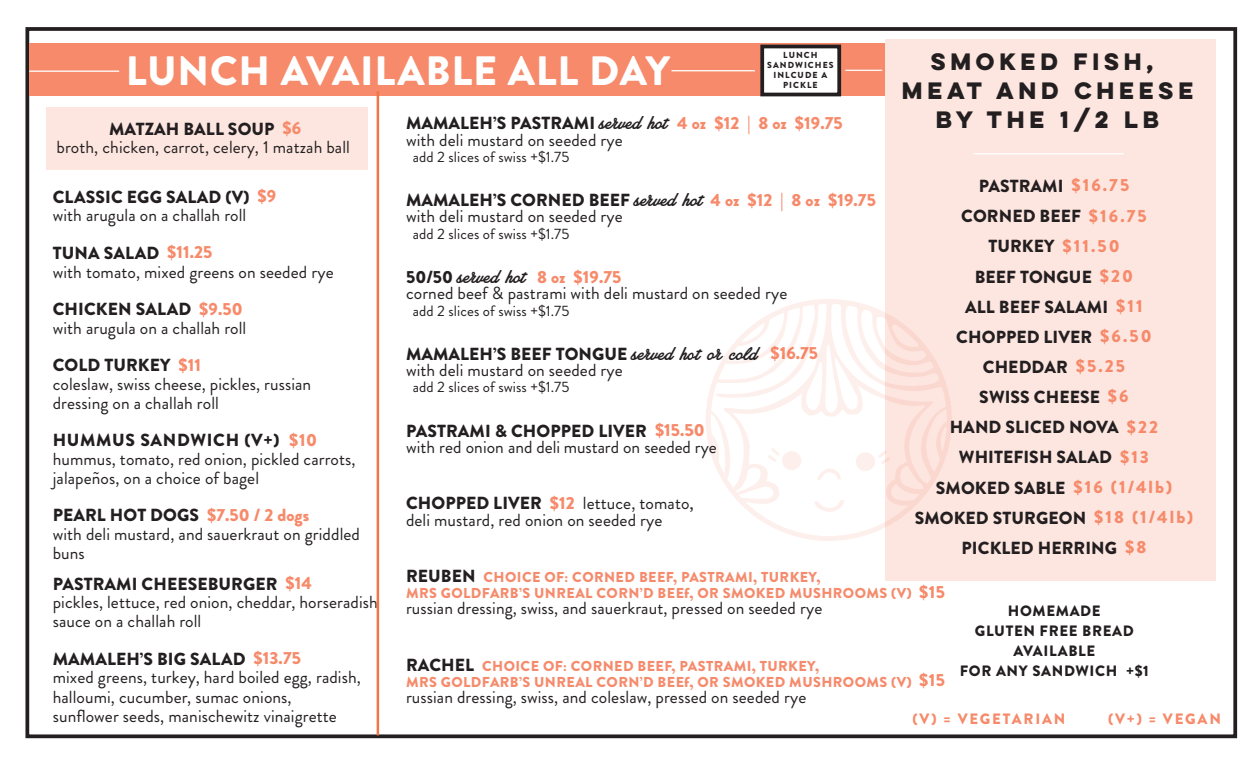
<style>
.page{position:relative;width:1260px;height:765px;background:#fff}
.page>*{position:absolute;margin:0;border:0;box-sizing:border-box;transform-origin:0 0}
.t1{font:900 41px "Brandon Grotesque";letter-spacing:.02em;color:#fff}
.t2{font:25px "Amplify Personal Use Only";letter-spacing:.005em;color:#231f20}
.t3{font:700 21.25px/28.8px "Lulo Clean One";color:#231f20;text-align:center}
.t4{font:17.5px/18.8px "Brandon Grotesque";letter-spacing:.005em;color:#231f20}
.t5{font:900 17.5px/30.1px "Brandon Grotesque";letter-spacing:.005em;color:#231f20;text-align:center}
.t6{font:15px "Brandon Grotesque";letter-spacing:.005em;color:#231f20}
.t7{font:900 15px/20px "Brandon Grotesque";letter-spacing:.045em;color:#231f20;text-align:center}
.t8{font:900 15px "Brandon Grotesque";letter-spacing:.12em;color:#f68a6a}
.t9{font:900 14.38px/16.2px "Brandon Grotesque";letter-spacing:.03em;color:#f58b6c}
.t10{font:900 8.75px/10px "Brandon Grotesque";letter-spacing:.12em;color:#231f20;text-align:center}
.s1{font-weight:900}
.s2{font-family:"Amplify Personal Use Only";font-size:25px}
.s3{font-weight:900;color:#f68a6a}
.s4{font-family:"Brandon Grotesque";font-weight:900;font-size:17.5px}
.s5{font-family:"Brandon Grotesque";font-weight:900;font-size:17.5px;color:#f68a6a}
.s6{font-size:17.5px;color:#231f20}
.s7{font-size:17.5px;color:#f68a6a}
.s8{color:#f68a6a}
</style>
<div class="page">
<div style="left:25px;top:27px;width:1212px;height:711px;background:#fff;border:4px solid #231f20"></div>
<div style="left:885px;top:39px;width:331px;height:542px;background:#fde6e0"></div>
<div style="left:29px;top:44px;width:856px;height:52px;background:#f68a6a"></div>
<hr style="left:29px;top:71px;width:90px;height:1px;background:#fff">
<hr style="left:672px;top:70px;width:83px;height:1px;background:#fff">
<svg style="left:706px;top:299px;width:246px;height:242px"></svg>
<svg style="left:817px;top:468px;width:24px;height:12px"></svg>
<div style="left:782px;top:451px;width:19px;height:19px;background:#fdefeb;border-radius:50%"></div>
<div style="left:856px;top:452px;width:19px;height:19px;background:#fdefeb;border-radius:50%"></div>
<svg style="left:814px;top:500px;width:30px;height:13px"></svg>
<svg style="left:878px;top:450px;width:12px;height:15px"></svg>
<svg style="left:768px;top:448px;width:12px;height:14px"></svg>
<hr style="left:973px;top:153px;width:151px;height:1px;background:#fff">
<hr style="left:377px;top:91px;width:2px;height:644px;background:#f37648">
<div style="left:46px;top:108px;width:321px;height:62px;background:#fde6e0"></div>
<div style="left:760px;top:45px;width:81px;height:51px;background:#fff;border:4px solid #231f20"></div>
<hr style="left:845px;top:70px;width:37px;height:1px;background:#fff">
<p class="t10" style="left:767px;top:51px;width:68px">LUNCH<br>SANDWICHES<br>INLCUDE A<br>PICKLE</p>
<p class="t3" style="left:902px;top:47px;width:298px">SMOKED FISH,<br>MEAT and CHEESE<br>BY THE 1/2 LB</p>
<h1 class="t1" style="left:126px;top:42px;width:546px">LUNCH AVAILABLE ALL DAY</h1>
<p class="t4" style="left:406px;top:115px;width:438px;line-height:16.2px"><span class="s1">MAMALEH’S PASTRAMI</span> <span class="s2">served hot</span> <span class="s3">4 oz $12 | 8 oz $19.75 </span>with deli mustard on seeded rye</p>
<p class="t6" style="left:413px;top:146px;width:158px">add 2 slices of swiss +$1.75</p>
<p class="t4" style="left:406px;top:192px;width:471px;line-height:16.2px"><span class="s1">MAMALEH’S CORNED BEEF</span> <span class="s2">served hot</span> <span class="s3">4 oz $12 | 8 oz $19.75 </span>with deli mustard on seeded rye</p>
<p class="t6" style="left:413px;top:223px;width:158px">add 2 slices of swiss +$1.75</p>
<h2 class="t2" style="left:406px;top:262px;width:217px"><span class="s4">50/50</span> served hot <span class="s5">8 oz $19.75</span></h2>
<p class="t4" style="left:406px;top:284px;width:383px">corned beef &amp; pastrami with deli mustard on seeded rye</p>
<p class="t6" style="left:413px;top:300px;width:158px">add 2 slices of swiss +$1.75</p>
<p class="t4" style="left:406px;top:346px;width:414px;line-height:16.2px"><span class="s1">MAMALEH’S BEEF TONGUE</span> <span class="s2">served hot or cold</span> <span class="s3">$16.75 </span>with deli mustard on seeded rye</p>
<p class="t6" style="left:413px;top:377px;width:158px">add 2 slices of swiss +$1.75</p>
<p class="t4" style="left:406px;top:423px;width:312px;line-height:16.2px"><span class="s1">PASTRAMI &amp; CHOPPED LIVER</span> <span class="s3">$15.50 </span>with red onion and deli mustard on seeded rye</p>
<p class="t4" style="left:406px;top:495px;width:289px;line-height:16.2px"><span class="s1">CHOPPED LIVER</span> <span class="s3">$12</span> lettuce, tomato, deli mustard, red onion on seeded rye</p>
<p class="t9" style="left:406px;top:569px;width:541px"><span class="s6">REUBEN</span> CHOICE OF: CORNED BEEF, PASTRAMI, TURKEY,<br>MRS GOLDFARB’S UNREAL CORN’D BEEf, OR SMOKED MUSHROOMS (V) <span class="s7">$15</span></p>
<p class="t4" style="left:406px;top:599px;width:418px">russian dressing, swiss, and sauerkraut, pressed on seeded rye</p>
<p class="t9" style="left:406px;top:658px;width:541px"><span class="s6">RACHEL</span> CHOICE OF: CORNED BEEF, PASTRAMI, TURKEY,<br>MRS GOLDFARB’S UNREAL CORN’D BEEf, OR SMOKED MUSHROOMS (V) <span class="s7">$15</span></p>
<p class="t4" style="left:406px;top:688px;width:402px">russian dressing, swiss, and coleslaw, pressed on seeded rye</p>
<p class="t4" style="left:57px;top:120px;width:295px;text-align:center"><span class="s1">MATZAH BALL SOUP</span> <span class="s3">$6<br></span>broth, chicken, carrot, celery, 1 matzah ball</p>
<p class="t5" style="left:915px;top:171px;width:280px">PASTRAMI <span class="s8">$16.75<br></span>CORNED BEEF <span class="s8">$16.75<br></span>TURKEY <span class="s8">$11.50<br></span>BEEF TONGUE <span class="s8">$20<br></span>ALL BEEF SALAMI <span class="s8">$11<br></span>CHOPPED LIVER <span class="s8">$6.50<br></span>CHEDDAR <span class="s8">$5.25<br></span>SWISS CHEESE <span class="s8">$6<br></span>HAND SLICED NOVA <span class="s8">$22<br></span>WHITEFISH SALAD <span class="s8">$13<br></span>SMOKED SABLE <span class="s8">$16 (1/4lb)<br></span>SMOKED STURGEON <span class="s8">$18 (1/4lb)<br></span>PICKLED HERRING <span class="s8">$8</span></p>
<p class="t4" style="left:53px;top:188px;width:225px"><span class="s1">CLASSIC EGG SALAD (V)</span> <span class="s3">$9 </span>with arugula on a challah roll</p>
<p class="t4" style="left:53px;top:244px;width:282px"><span class="s1">TUNA SALAD</span> <span class="s3">$11.25<br></span>with tomato, mixed greens on seeded rye</p>
<p class="t4" style="left:53px;top:300px;width:195px"><span class="s1">CHICKEN SALAD</span> <span class="s3">$9.50 </span>with arugula on a challah roll</p>
<p class="t4" style="left:53px;top:356px;width:260px"><span class="s1">COLD TURKEY</span> <span class="s3">$11<br></span>coleslaw, swiss cheese, pickles, russian dressing on a challah roll</p>
<p class="t4" style="left:53px;top:431px;width:304px"><span class="s1">HUMMUS SANDWICH (V+)</span> <span class="s3">$10 </span>hummus, tomato, red onion, pickled carrots, jalapeños, on a choice of bagel</p>
<p class="t4" style="left:53px;top:506px;width:309px"><span class="s1">PEARL HOT DOGS</span> <span class="s3">$7.50 / 2 dogs<br></span>with deli mustard, and sauerkraut on griddled buns</p>
<p class="t4" style="left:53px;top:574px;width:327px"><span class="s1">PASTRAMI CHEESEBURGER</span> <span class="s3">$14<br></span>pickles, lettuce, red onion, cheddar, horseradish sauce on a challah roll</p>
<p class="t4" style="left:53px;top:649px;width:310px;line-height:19.1px"><span class="s1">MAMALEH’S BIG SALAD</span> <span class="s3">$13.75<br></span>mixed greens, turkey, hard boiled egg, radish, halloumi, cucumber, sumac onions, sunflower seeds, manischewitz vinaigrette</p>
<p class="t7" style="left:960px;top:601px;width:191px">HOMEMADE<br>GLUTEN FREE BREAD<br>AVAILABLE<br>FOR ANY SANDWICH +$1</p>
<p class="t8" style="left:913px;top:708px;width:154px">(V) = VEGETARIAN</p>
<p class="t8" style="left:1108px;top:708px;width:114px">(V+) = VEGAN</p>
</div>
